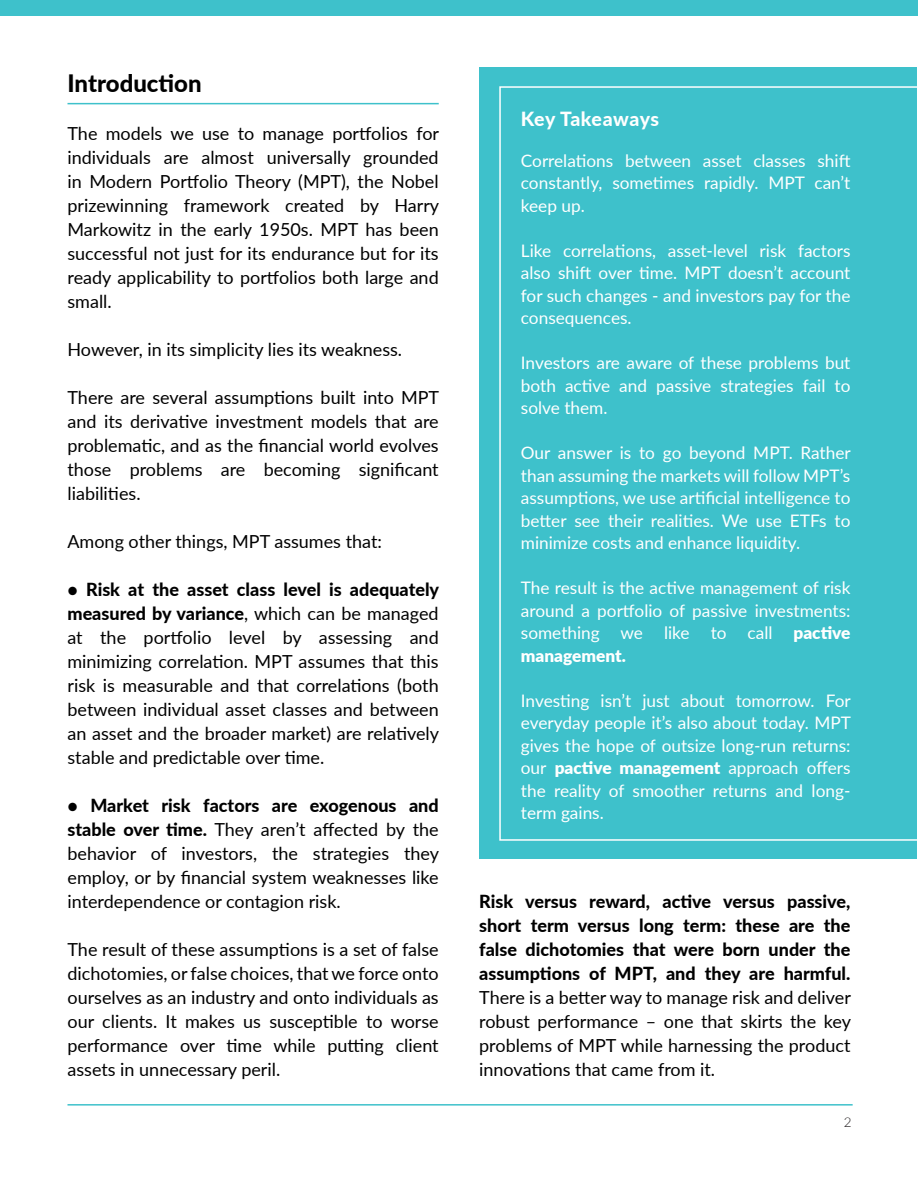
<style>
.page{position:relative;width:918px;height:1188px;background:#fff}
.page>*{position:absolute;margin:0;border:0;box-sizing:border-box;transform-origin:0 0}
.t1{font:800 24px "Lato";color:#000}
.t2{font:800 19.5px "Lato";letter-spacing:.015em;color:#fff}
.t3{font:18px/24px "Lato";color:#000;text-align:justify}
.t4{font:800 18px/24px "Lato";color:#000;text-align:justify}
.t5{font:17.25px/22.5px "Lato";color:#fff;text-align:justify}
.t6{font:300 13.5px "Lato";color:#231f20}
.s1{font-weight:800}
.s2{font-weight:900}
.s3{font-weight:400}
</style>
<div class="page">
<div style="left:1px;top:0;width:917px;height:16px;background:#3ec1cb"></div>
<hr style="left:68px;top:1104px;width:785px;height:2px;background:#3ec1cb">
<hr style="left:68px;top:103px;width:371px;height:1px;background:#3ec1cb">
<div style="left:479px;top:68px;width:438px;height:792px;background:#3ec1cb"></div>
<svg style="left:499px;top:86px;width:418px;height:755px"></svg>
<p class="t1" style="left:68px;top:65px;width:136px">Introduction</p>
<p class="t3" style="left:68px;top:120px;width:373px">The models we use to manage portfolios for individuals are almost universally grounded in Modern Portfolio Theory (MPT), the Nobel prizewinning framework created by Harry Markowitz in the early 1950s. MPT has been successful not just for its endurance but for its ready applicability to portfolios both large and small.</p>
<p class="t3" style="left:68px;top:336px;width:336px">However, in its simplicity lies its weakness.</p>
<p class="t3" style="left:68px;top:384px;width:373px">There are several assumptions built into MPT and its derivative investment models that are problematic, and as the financial world evolves those problems are becoming significant liabilities.</p>
<p class="t3" style="left:68px;top:528px;width:316px">Among other things, MPT assumes that:</p>
<p class="t3" style="left:68px;top:576px;width:373px"><span class="s1">• Risk at the asset class level is adequately measured by variance</span>, which can be managed at the portfolio level by assessing and minimizing correlation. MPT assumes that this risk is measurable and that correlations (both between individual asset classes and between an asset and the broader market) are relatively stable and predictable over time.</p>
<p class="t3" style="left:68px;top:792px;width:373px"><span class="s1">• Market risk factors are exogenous and stable over time.</span> They aren’t affected by the behavior of investors, the strategies they employ, or by financial system weaknesses like interdependence or contagion risk.</p>
<p class="t3" style="left:68px;top:936px;width:373px">The result of these assumptions is a set of false dichotomies, or false choices, that we force onto ourselves as an industry and onto individuals as our clients. It makes us susceptible to worse performance over time while putting client assets in unnecessary peril.</p>
<p class="t2" style="left:521px;top:104px;width:140px">Key Takeaways</p>
<p class="t5" style="left:521px;top:149px;width:331px">Correlations between asset classes shift constantly, sometimes rapidly. MPT can’t keep up.</p>
<p class="t5" style="left:521px;top:239px;width:331px">Like correlations, asset-level risk factors also shift over time. MPT doesn’t account for such changes - and investors pay for the consequences.</p>
<p class="t5" style="left:521px;top:351px;width:331px">Investors are aware of these problems but both active and passive strategies fail to solve them.</p>
<p class="t5" style="left:521px;top:441px;width:331px">Our answer is to go beyond MPT. Rather than assuming the markets will follow MPT’s assumptions, we use artificial intelligence to better see their realities. We use ETFs to minimize costs and enhance liquidity.</p>
<p class="t5" style="left:521px;top:576px;width:331px">The result is the active management of risk around a portfolio of passive investments: something we like to call <span class="s2">pactive management.</span></p>
<p class="t5" style="left:521px;top:689px;width:332px">Investing isn’t just about tomorrow. For everyday people it’s also about today. MPT gives the hope of outsize long-run returns: our <span class="s2">pactive management</span> approach offers the reality of smoother returns and long&shy;term gains.</p>
<p class="t4" style="left:479px;top:888px;width:373px">Risk versus reward, active versus passive, short term versus long term: these are the false dichotomies that were born under the assumptions of MPT, and they are harmful.<br><span class="s3">There is a better way to manage risk and deliver robust performance – one that skirts the key problems of MPT while harnessing the product innovations that came from it.</span></p>
<p class="t6" style="left:844px;top:1113px;width:9px">2</p>
</div>
